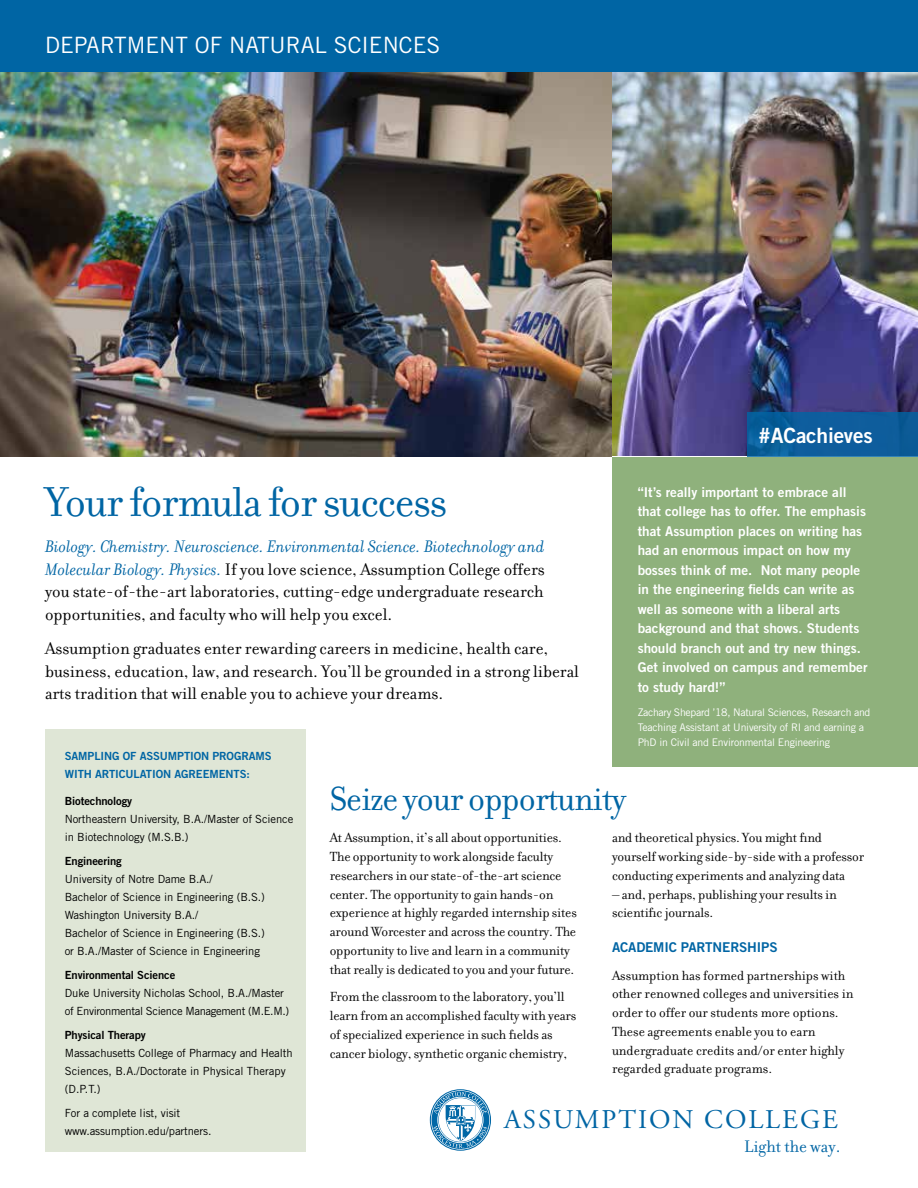
<style>
.page{position:relative;width:918px;height:1188px;background:#fff}
.page>*{position:absolute;margin:0;border:0;box-sizing:border-box;transform-origin:0 0}
.t1{font:45px "Filosofia";letter-spacing:-.025em;color:#0065a4}
.t2{font:36px "Filosofia";letter-spacing:-.025em;color:#0065a4}
.t3{font:27px "Adobe Garamond Pro";letter-spacing:.075em;color:#0065a4}
.t4{font:22.5px "Trade Gothic";color:#fff}
.t5{font:21px "Trade Gothic Bold Two";letter-spacing:-.01em;color:#fff}
.t6{font:18px/22.5px "Filosofia";color:#000;text-align:justify}
.t7{font:18px "Filosofia";color:#0065a4}
.t8{font:14.25px/18.8px "Filosofia";letter-spacing:-.01em;color:#000}
.t9{font:13.5px/19.5px "Trade Gothic Bold Two";color:#fff}
.t10{font:13.5px "Trade Gothic Bold Two";letter-spacing:-.01em;color:#0065a4}
.t11{font:11.25px/18px "Trade Gothic";letter-spacing:-.01em;color:#000}
.t12{font:11.25px "Trade Gothic Bold Two";letter-spacing:-.01em;color:#000}
.t13{font:11.25px/18px "Trade Gothic Bold Two";letter-spacing:-.01em;color:#0065a4}
.t14{font:10.5px/15px "Trade Gothic";letter-spacing:-.02em;color:#fff}
.s1{font-style:italic;color:#0065a4}
</style>
<div class="page">
<div style="left:46px;top:729px;width:260px;height:423px;background:#dfe6d6"></div>
<img style="left:0;top:72px;width:918px;height:385px">
<svg style="left:430px;top:1089px;width:61px;height:62px"></svg>
<svg style="left:431px;top:1090px;width:59px;height:60px"></svg>
<svg style="left:433px;top:1092px;width:54px;height:57px"></svg>
<div style="left:0;top:0;width:918px;height:72px;background:#0065a4"></div>
<div style="left:747px;top:412px;width:171px;height:45px;background:linear-gradient(to right,#095f9c,#0f5b9a)"></div>
<div style="left:612px;top:457px;width:306px;height:310px;background:#8fb17c"></div>
<h3 class="t4" style="left:45px;top:32px;width:397px">DEPARTMENT OF NATURAL SCIENCES</h3>
<h1 class="t1" style="left:45px;top:477px;width:404px">Your formula for success</h1>
<p class="t6" style="left:45px;top:536px;width:501px"><span class="s1">Biology. Chemistry. Neuroscience. Environmental Science. Biotechnology and Molecular Biology. Physics.</span> If you love science, Assumption College offers you state-of-the-art laboratories, cutting-edge undergraduate research opportunities, and faculty who will help you excel.</p>
<p class="t6" style="left:45px;top:638px;width:536px;text-align:left">Assumption graduates enter rewarding careers in medicine, health care, business, education, law, and research. You’ll be grounded in a strong liberal arts tradition that will enable you to achieve your dreams.</p>
<h3 class="t5" style="left:758px;top:422px;width:116px">#ACachieves</h3>
<p class="t9" style="left:638px;top:482px;width:231px">“It’s really important to embrace all that college has to offer. The emphasis that Assumption places on writing has had an enormous impact on how my bosses think of me. Not many people in the engineering fields can write as well as someone with a liberal arts background and that shows. Students should branch out and try new things.<br>Get involved on campus and remember to study hard!”</p>
<p class="t14" style="left:638px;top:705px;width:234px">Zachary Shepard ’18, Natural Sciences, Research and<br>Teaching Assistant at University of RI and earning a<br>PhD in Civil and Environmental Engineering</p>
<p class="t13" style="left:65px;top:747px;width:208px">SAMPLING OF ASSUMPTION PROGRAMS<br>WITH ARTICULATION AGREEMENTS:</p>
<p class="t12" style="left:65px;top:794px;width:69px">Biotechnology</p>
<p class="t11" style="left:65px;top:810px;width:230px">Northeastern University, B.A./Master of Science in Biotechnology (M.S.B.)</p>
<p class="t12" style="left:65px;top:854px;width:59px">Engineering</p>
<p class="t11" style="left:65px;top:870px;width:202px">University of Notre Dame B.A./<br>Bachelor of Science in Engineering (B.S.)<br>Washington University B.A./<br>Bachelor of Science in Engineering (B.S.) or B.A./Master of Science in Engineering</p>
<p class="t12" style="left:65px;top:968px;width:112px">Environmental Science</p>
<p class="t11" style="left:65px;top:984px;width:226px">Duke University Nicholas School, B.A./Master of Environmental Science Management (M.E.M.)</p>
<p class="t12" style="left:65px;top:1028px;width:83px">Physical Therapy</p>
<p class="t11" style="left:65px;top:1044px;width:229px">Massachusetts College of Pharmacy and Health<br>Sciences, B.A./Doctorate in Physical Therapy (D.P.T.)</p>
<p class="t11" style="left:65px;top:1104px;width:148px">For a complete list, visit www.assumption.edu/partners.</p>
<h2 class="t2" style="left:330px;top:779px;width:298px">Seize your opportunity</h2>
<p class="t8" style="left:330px;top:829px;width:249px">At Assumption, it’s all about opportunities.<br>The opportunity to work alongside faculty researchers in our state-of-the-art science center. The opportunity to gain hands-on experience at highly regarded internship sites around Worcester and across the country. The opportunity to live and learn in a community that really is dedicated to you and your future.</p>
<p class="t8" style="left:330px;top:988px;width:248px">From the classroom to the laboratory, you’ll learn from an accomplished faculty with years of specialized experience in such fields as cancer biology, synthetic organic chemistry,</p>
<p class="t8" style="left:612px;top:829px;width:254px">and theoretical physics. You might find yourself working side-by-side with a professor conducting experiments and analyzing data</p>
<p class="t8" style="left:612px;top:885px;width:226px">– and, perhaps, publishing your results in scientific journals.</p>
<p class="t10" style="left:612px;top:939px;width:167px">ACADEMIC PARTNERSHIPS</p>
<p class="t8" style="left:612px;top:966px;width:243px">Assumption has formed partnerships with other renowned colleges and universities in order to offer our students more options.<br>These agreements enable you to earn undergraduate credits and/or enter highly regarded graduate programs.</p>
<h3 class="t3" style="left:504px;top:1104px;width:336px">ASSUMPTION COLLEGE</h3>
<p class="t7" style="left:744px;top:1137px;width:98px">Light the way.</p>
</div>
